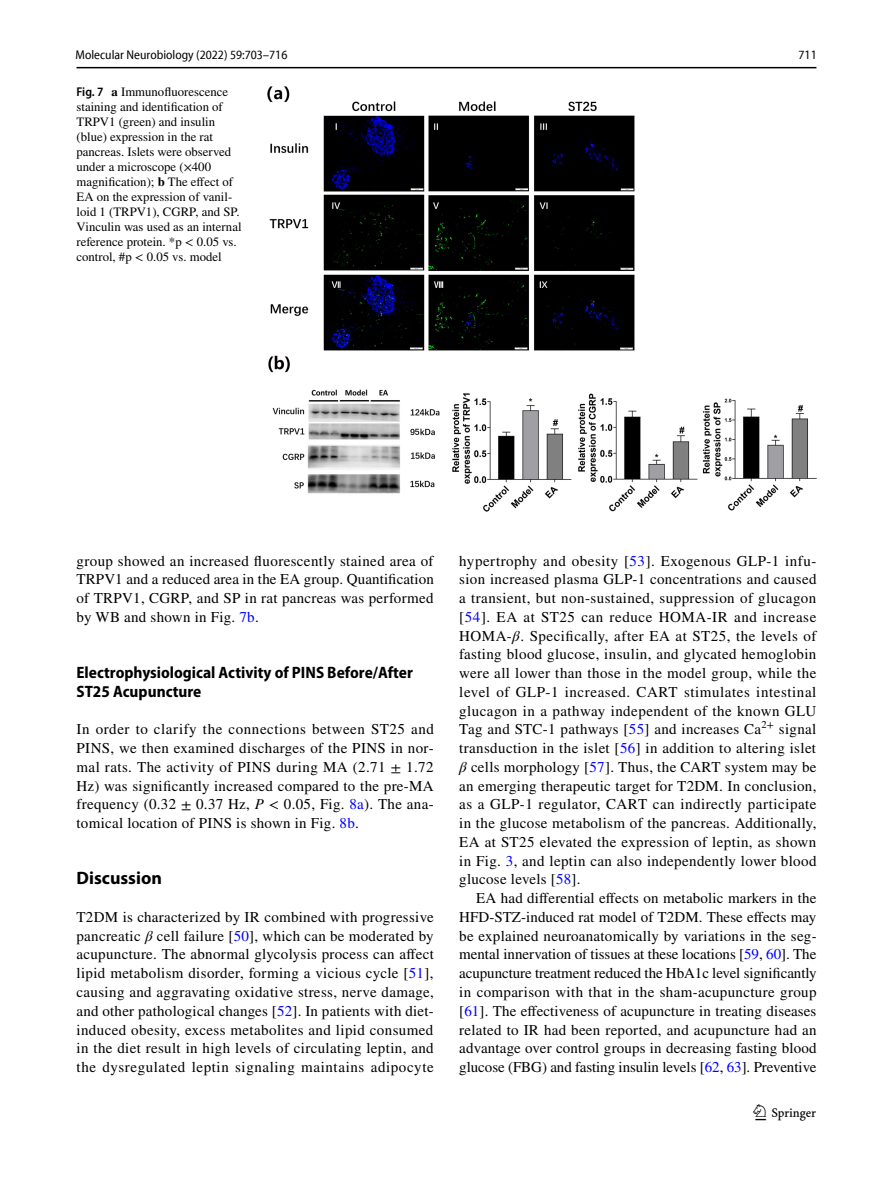
<style>
.page{position:relative;width:893px;height:1187px;background:#fff}
.page>*{position:absolute;margin:0;border:0;box-sizing:border-box;transform-origin:0 0}
.t1{font:22.5px "Springnew Regular 3";color:#000}
.t2{font:700 18px "Myriad Pro";color:#000}
.t3{font:700 semi-condensed 16.5px/18.8px "Myriad Pro";color:#000}
.t4{font:15px/18.8px "STIX";letter-spacing:.02em;color:#000;text-align:justify}
.t5{font:12.75px/15px "STIX";color:#000}
.t6{font:semi-condensed 12.75px "Myriad Pro Unic";color:#000}
.s1{font-family:"Myriad Pro";font-weight:600;font-stretch:semi-condensed}
.s2{font-weight:700}
.s3{color:#00f}
.s4{font-style:italic}
</style>
<div class="page">
<hr style="left:77px;top:67px;width:739px;height:1px;background:#000">
<img style="left:268px;top:87px;width:548px;height:424px">
<p class="t6" style="left:76px;top:50px;width:213px">Molecular Neurobiology (2022) 59:703–716</p>
<p class="t6" style="left:798px;top:50px;width:20px">711</p>
<p class="t5" style="left:77px;top:85px;width:167px"><span class="s1">Fig. 7</span> <span class="s2">a</span> Immunofluorescence staining and identification of<br>TRPV1 (green) and insulin (blue) expression in the rat pancreas. Islets were observed under a microscope (×400 magnification); <span class="s2">b</span> The effect of<br>EA on the expression of vanil&shy;loid 1 (TRPV1), CGRP, and SP.<br>Vinculin was used as an internal reference protein. *p &lt; 0.05 vs. control, #p &lt; 0.05 vs. model</p>
<p class="t4" style="left:77px;top:552px;width:359px">group showed an increased fluorescently stained area of TRPV1 and a reduced area in the EA group. Quantification of TRPV1, CGRP, and SP in rat pancreas was performed by WB and shown in Fig. <span class="s3">7b</span>.</p>
<p class="t3" style="left:77px;top:663px;width:338px">Electrophysiological Activity of PINS Before/After<br>ST25 Acupuncture</p>
<p class="t4" style="left:77px;top:721px;width:359px">In order to clarify the connections between ST25 and PINS, we then examined discharges of the PINS in nor&shy;mal rats. The activity of PINS during MA (2.71 ± 1.72<br>Hz) was significantly increased compared to the pre-MA frequency (0.32 ± 0.37 Hz, <span class="s4">P</span> &lt; 0.05, Fig. <span class="s3">8a</span>). The ana&shy;tomical location of PINS is shown in Fig. <span class="s3">8b</span>.</p>
<p class="t2" style="left:77px;top:866px;width:87px">Discussion</p>
<p class="t4" style="left:77px;top:908px;width:359px">T2DM is characterized by IR combined with progressive pancreatic <span class="s4">β</span> cell failure [<span class="s3">50</span>], which can be moderated by acupuncture. The abnormal glycolysis process can affect lipid metabolism disorder, forming a vicious cycle [<span class="s3">51</span>], causing and aggravating oxidative stress, nerve damage, and other pathological changes [<span class="s3">52</span>]. In patients with diet&shy;induced obesity, excess metabolites and lipid consumed in the diet result in high levels of circulating leptin, and the dysregulated leptin signaling maintains adipocyte</p>
<p class="t4" style="left:459px;top:552px;width:359px">hypertrophy and obesity [<span class="s3">53</span>]. Exogenous GLP-1 infu&shy;sion increased plasma GLP-1 concentrations and caused a transient, but non-sustained, suppression of glucagon [<span class="s3">54</span>]. EA at ST25 can reduce HOMA-IR and increase HOMA-<span class="s4">β</span>. Specifically, after EA at ST25, the levels of fasting blood glucose, insulin, and glycated hemoglobin were all lower than those in the model group, while the level of GLP-1 increased. CART stimulates intestinal glucagon in a pathway independent of the known GLU Tag and STC-1 pathways [<span class="s3">55</span>] and increases Ca<sup>2+</sup> signal transduction in the islet [<span class="s3">56</span>] in addition to altering islet <span class="s4">β</span> cells morphology [<span class="s3">57</span>]. Thus, the CART system may be an emerging therapeutic target for T2DM. In conclusion, as a GLP-1 regulator, CART can indirectly participate in the glucose metabolism of the pancreas. Additionally, EA at ST25 elevated the expression of leptin, as shown in Fig. <span class="s3">3</span>, and leptin can also independently lower blood glucose levels [<span class="s3">58</span>].</p>
<p class="t4" style="left:459px;top:889px;width:359px;text-indent:17px">EA had differential effects on metabolic markers in the HFD-STZ-induced rat model of T2DM. These effects may be explained neuroanatomically by variations in the seg&shy;mental innervation of tissues at these locations [<span class="s3">59</span>, <span class="s3">60</span>]. The acupuncture treatment reduced the HbA1c level significantly in comparison with that in the sham-acupuncture group [<span class="s3">61</span>]. The effectiveness of acupuncture in treating diseases related to IR had been reported, and acupuncture had an advantage over control groups in decreasing fasting blood glucose (FBG) and fasting insulin levels [<span class="s3">62</span>, <span class="s3">63</span>]. Preventive</p>
<h1 class="t1" style="left:755px;top:1104px;width:62px">1 3</h1>
</div>
